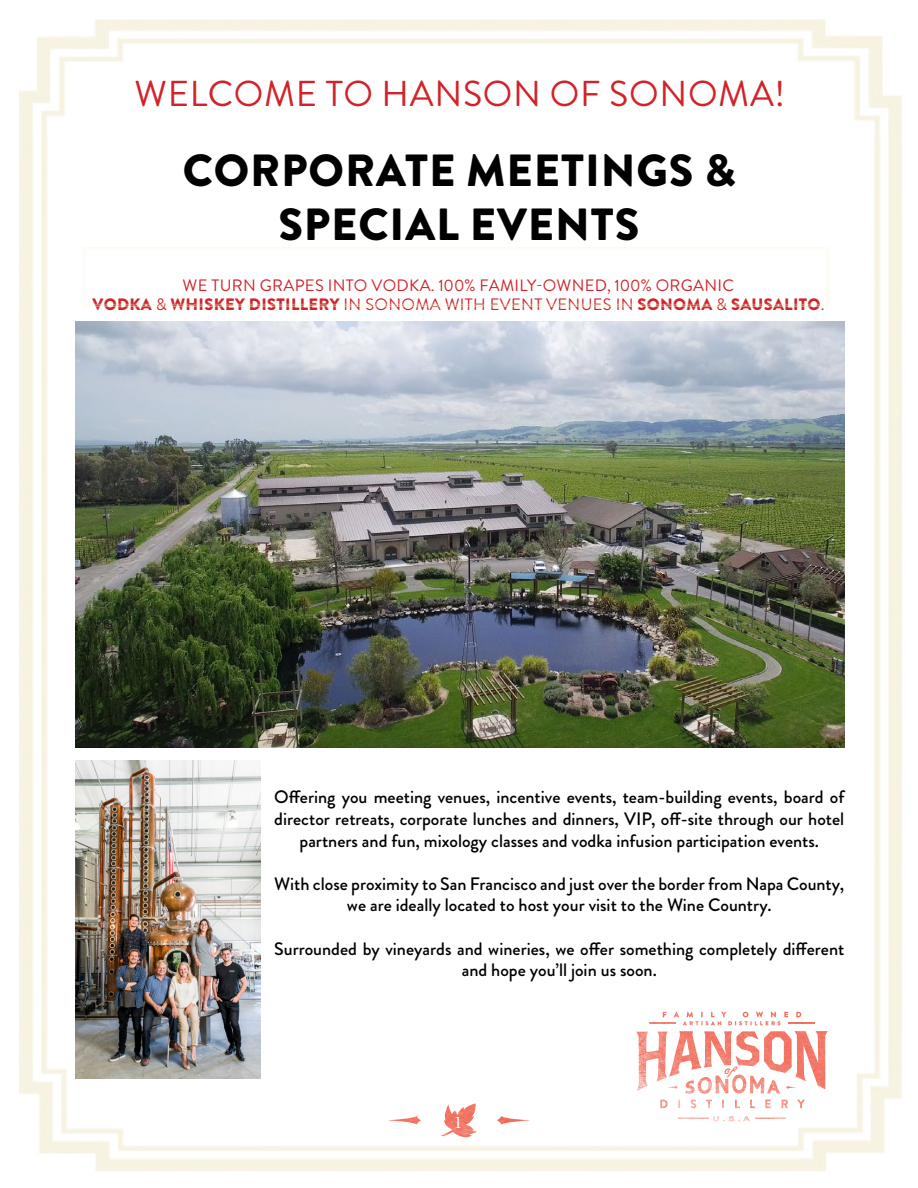
<style>
.page{position:relative;width:918px;height:1188px;background:#fff}
.page>*{position:absolute;margin:0;border:0;box-sizing:border-box;transform-origin:0 0}
.t1{font:900 45px "Brandon Grotesque";letter-spacing:.02em;color:#000}
.t2{font:36px "Brandon Grotesque";letter-spacing:.02em;color:#d1232a}
.t3{font:500 18px/21.6px "Brandon Grotesque";color:#000;text-align:center}
.t4{font:18px "Minion Pro";color:#fff}
.t5{font:900 16.5px "Brandon Grotesque";letter-spacing:.02em;color:#d1232a}
.t6{font:16.5px "Brandon Grotesque";letter-spacing:.02em;color:#d1232a}
.s1{font-weight:400}
</style>
<div class="page">
<img style="left:19px;top:19px;width:883px;height:1153px">
<svg style="left:440px;top:1103px;width:38px;height:37px"></svg>
<svg style="left:389px;top:1116px;width:32px;height:9px"></svg>
<svg style="left:497px;top:1116px;width:32px;height:9px"></svg>
<img style="left:75px;top:322px;width:769px;height:425px">
<img style="left:75px;top:761px;width:186px;height:317px">
<svg style="left:713px;top:1116px;width:37px;height:5px"></svg>
<hr style="left:678px;top:1118px;width:31px;height:1px;background:#f1614e">
<hr style="left:755px;top:1118px;width:31px;height:1px;background:#f1614e">
<svg style="left:650px;top:1012px;width:164px;height:13px"></svg>
<svg style="left:636px;top:1031px;width:192px;height:77px"></svg>
<svg style="left:82px;top:246px;width:748px;height:62px"></svg>
<div style="left:85px;top:250px;width:742px;height:55px;border:1px solid #f6f9df"></div>
<p class="t2" style="left:135px;top:69px;width:652px">WELCOME TO HANSON OF SONOMA!</p>
<p class="t1" style="left:183px;top:139px;width:554px">CORPORATE MEETINGS &amp;</p>
<p class="t1" style="left:278px;top:193px;width:362px">SPECIAL EVENTS</p>
<p class="t6" style="left:183px;top:274px;width:553px">WE TURN GRAPES INTO VODKA. 100% FAMILY-OWNED, 100% ORGANIC</p>
<p class="t5" style="left:93px;top:293px;width:733px">VODKA <span class="s1">&amp;</span> WHISKEY DISTILLERY <span class="s1">IN SONOMA WITH EVENT VENUES IN</span> SONOMA <span class="s1">&amp;</span> SAUSALITO<span class="s1">.</span></p>
<p class="t3" style="left:274px;top:787px;width:572px">Offering you meeting venues, incentive events, team-building events, board of director retreats, corporate lunches and dinners, VIP, off-site through our hotel partners and fun, mixology classes and vodka infusion participation events.</p>
<p class="t3" style="left:274px;top:873px;width:572px">With close proximity to San Francisco and just over the border from Napa County, we are ideally located to host your visit to the Wine Country.</p>
<p class="t3" style="left:274px;top:938px;width:572px">Surrounded by vineyards and wineries, we offer something completely different and hope you’ll join us soon.</p>
<p class="t4" style="left:454px;top:1110px;width:10px">1</p>
</div>
